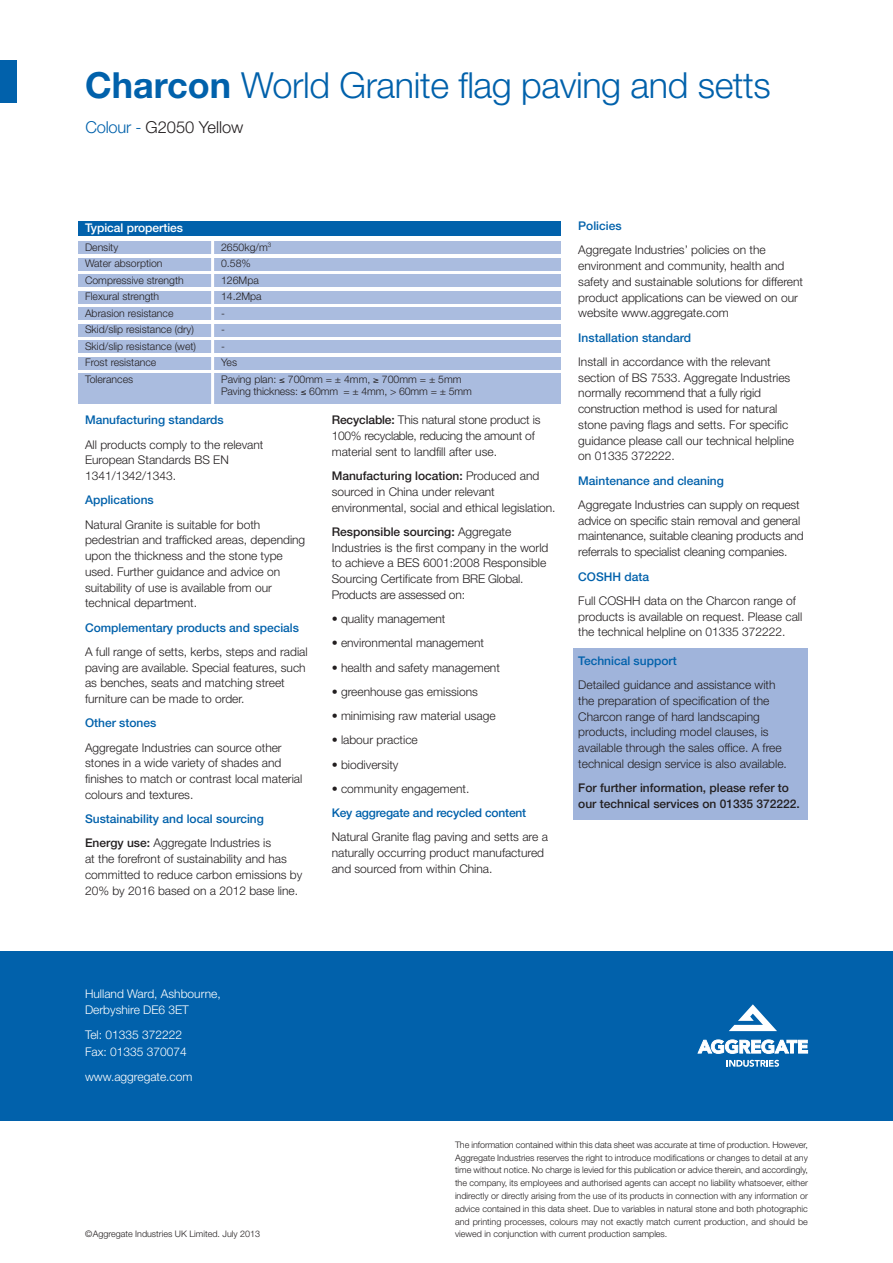
<style>
.page{position:relative;width:893px;height:1263px;background:#fff}
.page>*{position:absolute;margin:0;border:0;box-sizing:border-box;transform-origin:0 0}
.t1{font:300 36px "Helvetica Neue";letter-spacing:-.01em;color:#0161ab}
.t2{font:300 16.5px "Helvetica Neue";color:#231f20}
.t3{font:300 12px/15.8px "Helvetica Neue";color:#231f20}
.t4{font:500 12px "Helvetica Neue";color:#0161ab}
.t5{font:300 12px/16.5px "Helvetica Neue";color:#fff}
.t6{font:500 12px/15.8px "Helvetica Neue";color:#231f20}
.t7{font:500 12px "Helvetica Neue";color:#fff}
.t8{font:300 10.5px/12.6px "Helvetica Neue";color:#231f20}
.t9{font:300 9px/12.8px "Helvetica Neue";color:#231f20;text-align:justify}
.s1{font-weight:700}
.s2{color:#0161ab}
.s3{font-weight:500}
</style>
<div class="page">
<div style="left:574px;top:649px;width:234px;height:171px;background:#a0b4db"></div>
<div style="left:0;top:60px;width:17px;height:42px;background:#0161ab"></div>
<div style="left:0;top:951px;width:893px;height:170px;background:#0161ab"></div>
<div style="left:79px;top:241px;width:482px;height:13px;background:#aabcdf"></div>
<div style="left:79px;top:258px;width:482px;height:13px;background:#aabcdf"></div>
<div style="left:79px;top:274px;width:482px;height:13px;background:#aabcdf"></div>
<div style="left:79px;top:291px;width:482px;height:13px;background:#aabcdf"></div>
<div style="left:79px;top:307px;width:482px;height:13px;background:#aabcdf"></div>
<div style="left:79px;top:324px;width:482px;height:13px;background:#aabcdf"></div>
<div style="left:79px;top:340px;width:482px;height:13px;background:#aabcdf"></div>
<div style="left:79px;top:357px;width:482px;height:13px;background:#aabcdf"></div>
<div style="left:79px;top:373px;width:482px;height:31px;background:#aabcdf"></div>
<hr style="left:211px;top:240px;width:3px;height:167px;background:#fff">
<div style="left:79px;top:221px;width:482px;height:15px;background:#0161ab"></div>
<svg style="left:729px;top:1004px;width:48px;height:27px"></svg>
<svg style="left:698px;top:1039px;width:110px;height:15px"></svg>
<svg style="left:727px;top:1060px;width:52px;height:7px"></svg>
<h1 class="t1" style="left:85px;top:72px;width:687px"><span class="s1">Charcon</span> World Granite flag paving and setts</h1>
<h4 class="t2" style="left:86px;top:121px;width:159px"><span class="s2">Colour -</span> G2050 Yellow</h4>
<p class="t7" style="left:85px;top:223px;width:100px">Typical properties</p>
<p class="t8" style="left:85px;top:242px;width:35px">Density</p>
<p class="t8" style="left:221px;top:242px;width:52px">2650kg/m<sup>3</sup></p>
<p class="t8" style="left:85px;top:258px;width:79px">Water absorption</p>
<p class="t8" style="left:221px;top:258px;width:31px">0.58%</p>
<p class="t8" style="left:85px;top:275px;width:100px">Compressive strength</p>
<p class="t8" style="left:221px;top:275px;width:39px">126Mpa</p>
<p class="t8" style="left:85px;top:291px;width:76px">Flexural strength</p>
<p class="t8" style="left:221px;top:291px;width:42px">14.2Mpa</p>
<p class="t8" style="left:85px;top:308px;width:90px">Abrasion resistance</p>
<p class="t8" style="left:221px;top:308px;width:5px">-</p>
<p class="t8" style="left:85px;top:324px;width:110px">Skid/slip resistance (dry)</p>
<p class="t8" style="left:221px;top:324px;width:5px">-</p>
<p class="t8" style="left:85px;top:341px;width:113px">Skid/slip resistance (wet)</p>
<p class="t8" style="left:221px;top:341px;width:5px">-</p>
<p class="t8" style="left:85px;top:357px;width:73px">Frost resistance</p>
<p class="t8" style="left:221px;top:357px;width:17px">Yes</p>
<p class="t8" style="left:85px;top:374px;width:50px">Tolerances</p>
<p class="t8" style="left:221px;top:374px;width:252px">Paving plan: ≤ 700mm = ± 4mm, ≥ 700mm = ± 5mm<br>Paving thickness: ≤ 60mm = ± 4mm, &gt; 60mm = ± 5mm</p>
<p class="t4" style="left:85px;top:416px;width:140px">Manufacturing standards</p>
<p class="t3" style="left:85px;top:437px;width:180px">All products comply to the relevant<br>European Standards BS EN<br>1341/1342/1343.</p>
<p class="t4" style="left:85px;top:496px;width:70px">Applications</p>
<p class="t3" style="left:85px;top:517px;width:222px">Natural Granite is suitable for both pedestrian and trafficked areas, depending upon the thickness and the stone type used. Further guidance and advice on suitability of use is available from our technical department.</p>
<p class="t4" style="left:85px;top:623px;width:215px">Complementary products and specials</p>
<p class="t3" style="left:85px;top:645px;width:224px">A full range of setts, kerbs, steps and radial paving are available. Special features, such as benches, seats and matching street furniture can be made to order.</p>
<p class="t4" style="left:85px;top:719px;width:73px">Other stones</p>
<p class="t3" style="left:85px;top:740px;width:219px">Aggregate Industries can source other stones in a wide variety of shades and finishes to match or contrast local material colours and textures.</p>
<p class="t4" style="left:85px;top:814px;width:180px">Sustainability and local sourcing</p>
<p class="t3" style="left:85px;top:836px;width:219px"><span class="s3">Energy use:</span> Aggregate Industries is<br>at the forefront of sustainability and has committed to reduce carbon emissions by 20% by 2016 based on a 2012 base line.</p>
<p class="t3" style="left:332px;top:413px;width:210px"><span class="s3">Recyclable:</span> This natural stone product is<br>100% recyclable, reducing the amount of material sent to landfill after use.</p>
<p class="t3" style="left:332px;top:469px;width:225px"><span class="s3">Manufacturing location:</span> Produced and sourced in China under relevant environmental, social and ethical legislation.</p>
<p class="t3" style="left:332px;top:525px;width:218px"><span class="s3">Responsible sourcing:</span> Aggregate Industries is the first company in the world to achieve a BES 6001:2008 Responsible Sourcing Certificate from BRE Global.<br>Products are assessed on:</p>
<p class="t3" style="left:332px;top:612px;width:115px">• quality management</p>
<p class="t3" style="left:332px;top:636px;width:154px">• environmental management</p>
<p class="t3" style="left:332px;top:660px;width:170px">• health and safety management</p>
<p class="t3" style="left:332px;top:685px;width:148px">• greenhouse gas emissions</p>
<p class="t3" style="left:332px;top:709px;width:166px">• minimising raw material usage</p>
<p class="t3" style="left:332px;top:733px;width:88px">• labour practice</p>
<p class="t3" style="left:332px;top:757px;width:68px">• biodiversity</p>
<p class="t3" style="left:332px;top:782px;width:139px">• community engagement.</p>
<p class="t4" style="left:332px;top:808px;width:196px">Key aggregate and recycled content</p>
<p class="t3" style="left:332px;top:830px;width:218px">Natural Granite flag paving and setts are a naturally occurring product manufactured and sourced from within China.</p>
<p class="t4" style="left:578px;top:222px;width:45px">Policies</p>
<p class="t3" style="left:578px;top:243px;width:226px">Aggregate Industries’ policies on the environment and community, health and safety and sustainable solutions for different product applications can be viewed on our website www.aggregate.com</p>
<p class="t4" style="left:578px;top:333px;width:114px">Installation standard</p>
<p class="t3" style="left:578px;top:355px;width:214px">Install in accordance with the relevant section of BS 7533. Aggregate Industries normally recommend that a fully rigid</p>
<p class="t3" style="left:578px;top:402px;width:217px">construction method is used for natural stone paving flags and setts. For specific guidance please call our technical helpline on 01335 372222.</p>
<p class="t4" style="left:578px;top:476px;width:147px">Maintenance and cleaning</p>
<p class="t3" style="left:578px;top:498px;width:227px">Aggregate Industries can supply on request advice on specific stain removal and general maintenance, suitable cleaning products and referrals to specialist cleaning companies.</p>
<p class="t4" style="left:578px;top:572px;width:72px">COSHH data</p>
<p class="t3" style="left:578px;top:594px;width:225px">Full COSHH data on the Charcon range of products is available on request. Please call the technical helpline on 01335 372222.</p>
<p class="t4" style="left:578px;top:656px;width:100px">Technical support</p>
<p class="t3" style="left:578px;top:678px;width:210px">Detailed guidance and assistance with the preparation of specification of the Charcon range of hard landscaping products, including model clauses, is available through the sales office. A free technical design service is also available.</p>
<p class="t6" style="left:578px;top:781px;width:223px">For further information, please refer to our technical services on 01335 372222.</p>
<p class="t5" style="left:85px;top:986px;width:137px">Hulland Ward, Ashbourne,<br>Derbyshire DE6 3ET</p>
<p class="t5" style="left:85px;top:1028px;width:103px">Tel: 01335 372222<br>Fax: 01335 370074</p>
<p class="t5" style="left:85px;top:1069px;width:109px">www.aggregate.com</p>
<p class="t9" style="left:455px;top:1139px;width:354px">The information contained within this data sheet was accurate at time of production. However, Aggregate Industries reserves the right to introduce modifications or changes to detail at any time without notice. No charge is levied for this publication or advice therein, and accordingly, the company, its employees and authorised agents can accept no liability whatsoever, either indirectly or directly arising from the use of its products in connection with any information or advice contained in this data sheet. Due to variables in natural stone and both photographic and printing processes, colours may not exactly match current production, and should be</p>
<p class="t9" style="left:85px;top:1228px;width:177px">©Aggregate Industries UK Limited. July 2013</p>
<p class="t9" style="left:455px;top:1228px;width:214px">viewed in conjunction with current production samples.</p>
</div>
